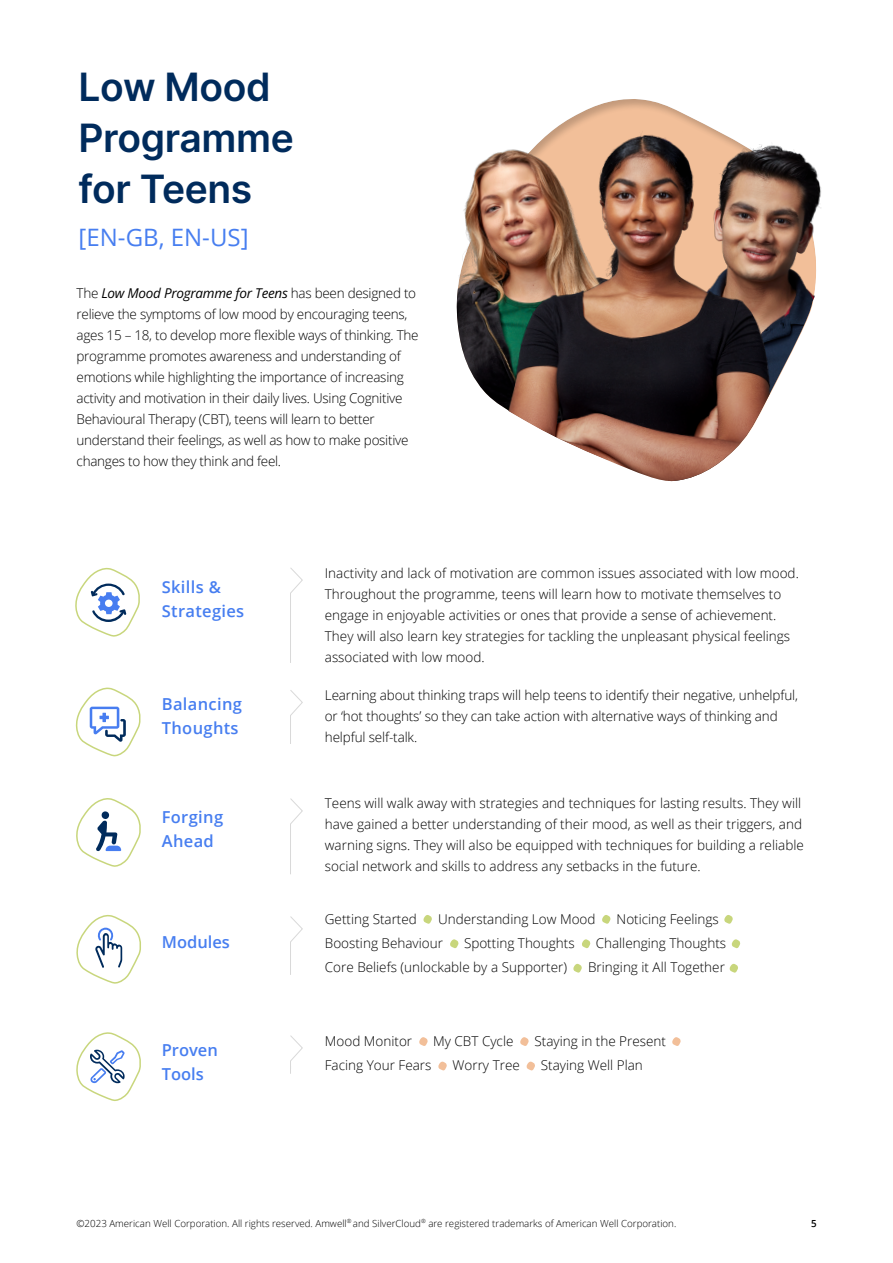
<style>
.page{position:relative;width:893px;height:1263px;background:#fff}
.page>*{position:absolute;margin:0;border:0;box-sizing:border-box;transform-origin:0 0}
.t1{font:600 39px/51px "Inter";letter-spacing:-.01em;color:#002b5c}
.t2{font:24px "Open Sans";color:#477ef0}
.t3{font:600 16.5px/24px "Open Sans";letter-spacing:.02em;color:#477ef0}
.t4{font:600 16.5px/24px "Open Sans";color:#477ef0}
.t5{font:300 13.5px/21px "Open Sans";color:#000}
.t6{font:300 13.5px/21px "Open Sans";letter-spacing:-.02em;color:#000}
.t7{font:300 9.75px "Open Sans";color:#000}
.t8{font:600 9.75px "Open Sans";color:#000}
.s1{font-style:italic}
</style>
<div class="page">
<svg style="left:290px;top:568px;width:13px;height:95px"></svg>
<svg style="left:290px;top:690px;width:13px;height:54px"></svg>
<svg style="left:290px;top:798px;width:13px;height:77px"></svg>
<svg style="left:290px;top:916px;width:13px;height:59px"></svg>
<svg style="left:290px;top:1035px;width:13px;height:39px"></svg>
<svg style="left:423px;top:915px;width:9px;height:9px"></svg>
<svg style="left:602px;top:915px;width:9px;height:9px"></svg>
<svg style="left:724px;top:915px;width:9px;height:9px"></svg>
<svg style="left:450px;top:939px;width:9px;height:9px"></svg>
<svg style="left:582px;top:939px;width:8px;height:9px"></svg>
<svg style="left:732px;top:939px;width:8px;height:9px"></svg>
<svg style="left:729px;top:964px;width:9px;height:9px"></svg>
<svg style="left:573px;top:964px;width:9px;height:9px"></svg>
<svg style="left:419px;top:1037px;width:9px;height:9px"></svg>
<svg style="left:520px;top:1037px;width:9px;height:9px"></svg>
<svg style="left:672px;top:1037px;width:9px;height:9px"></svg>
<svg style="left:438px;top:1061px;width:9px;height:9px"></svg>
<svg style="left:526px;top:1061px;width:9px;height:9px"></svg>
<svg style="left:75px;top:567px;width:65px;height:70px"></svg>
<svg style="left:75px;top:687px;width:66px;height:69px"></svg>
<svg style="left:76px;top:798px;width:65px;height:69px"></svg>
<svg style="left:76px;top:914px;width:65px;height:70px"></svg>
<svg style="left:76px;top:1032px;width:65px;height:69px"></svg>
<img style="left:456px;top:99px;width:365px;height:383px">
<h1 class="t1" style="left:79px;top:60px;width:217px">Low Mood<br>Programme for Teens</h1>
<h2 class="t2" style="left:79px;top:221px;width:171px">[EN-GB, EN-US]</h2>
<p class="t6" style="left:77px;top:282px;width:344px">The <span class="s1">Low Mood Programme for Teens</span> has been designed to relieve the symptoms of low mood by encouraging teens, ages 15 – 18, to develop more flexible ways of thinking. The programme promotes awareness and understanding of emotions while highlighting the importance of increasing activity and motivation in their daily lives. Using Cognitive Behavioural Therapy (CBT), teens will learn to better understand their feelings, as well as how to make positive changes to how they think and feel.</p>
<p class="t3" style="left:162px;top:574px;width:84px">Skills &amp;<br>Strategies</p>
<p class="t5" style="left:325px;top:562px;width:475px">Inactivity and lack of motivation are common issues associated with low mood.<br>Throughout the programme, teens will learn how to motivate themselves to engage in enjoyable activities or ones that provide a sense of achievement.<br>They will also learn key strategies for tackling the unpleasant physical feelings associated with low mood.</p>
<p class="t3" style="left:162px;top:691px;width:82px">Balancing<br>Thoughts</p>
<p class="t5" style="left:325px;top:684px;width:475px">Learning about thinking traps will help teens to identify their negative, unhelpful, or ‘hot thoughts’ so they can take action with alternative ways of thinking and helpful self-talk.</p>
<p class="t3" style="left:162px;top:805px;width:63px">Forging<br>Ahead</p>
<p class="t4" style="left:162px;top:930px;width:70px">Modules</p>
<p class="t4" style="left:162px;top:1038px;width:58px">Proven<br>Tools</p>
<p class="t5" style="left:325px;top:792px;width:480px">Teens will walk away with strategies and techniques for lasting results. They will have gained a better understanding of their mood, as well as their triggers, and warning signs. They will also be equipped with techniques for building a reliable social network and skills to address any setbacks in the future.</p>
<p class="t5" style="left:325px;top:908px;width:94px">Getting Started</p>
<p class="t5" style="left:438px;top:908px;width:159px">Understanding Low Mood</p>
<p class="t5" style="left:617px;top:908px;width:104px">Noticing Feelings</p>
<p class="t5" style="left:325px;top:932px;width:120px">Boosting Behaviour</p>
<p class="t5" style="left:464px;top:932px;width:112px">Spotting Thoughts</p>
<p class="t5" style="left:596px;top:932px;width:132px">Challenging Thoughts</p>
<p class="t5" style="left:325px;top:956px;width:244px">Core Beliefs (unlockable by a Supporter)</p>
<p class="t5" style="left:588px;top:956px;width:138px">Bringing it All Together</p>
<p class="t5" style="left:325px;top:1030px;width:89px">Mood Monitor</p>
<p class="t5" style="left:433px;top:1030px;width:82px">My CBT Cycle</p>
<p class="t5" style="left:534px;top:1030px;width:133px">Staying in the Present</p>
<p class="t5" style="left:325px;top:1054px;width:108px">Facing Your Fears</p>
<p class="t5" style="left:452px;top:1054px;width:69px">Worry Tree</p>
<p class="t5" style="left:541px;top:1054px;width:103px">Staying Well Plan</p>
<p class="t7" style="left:77px;top:1216px;width:601px">©2023 American Well Corporation. All rights reserved. Amwell<sup>®</sup> and SilverCloud<sup>®</sup> are registered trademarks of American Well Corporation.</p>
<p class="t8" style="left:811px;top:1216px;width:7px">5</p>
</div>
